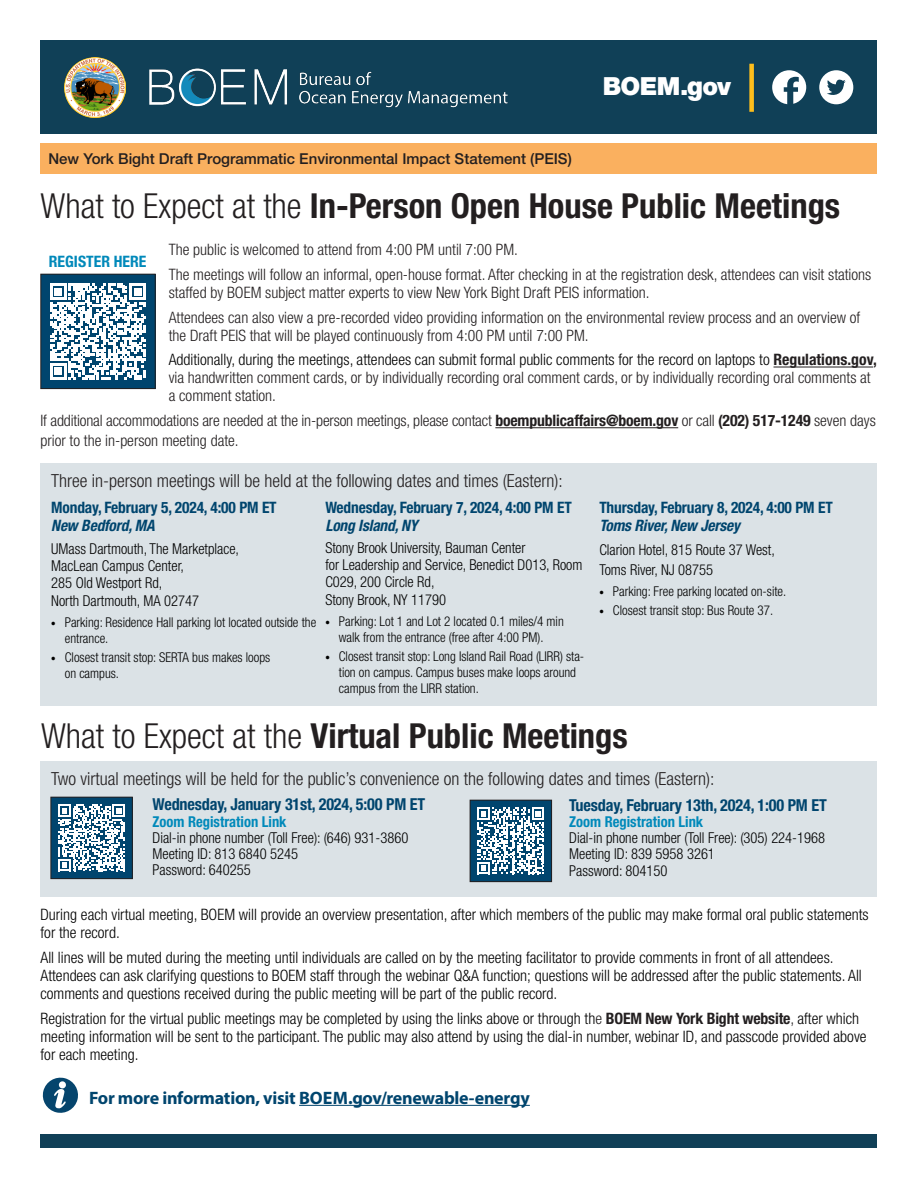
<style>
.page{position:relative;width:918px;height:1188px;background:#fff}
.page>*{position:absolute;margin:0;border:0;box-sizing:border-box;transform-origin:0 0}
.t1{font:700 condensed 34.5px "Helvetica Neue LT Std";color:#231f20}
.t2{font:900 25.05px "Helvetica Neue LT Std";letter-spacing:-.03em;color:#fff}
.t3{font:300 condensed 18px "Helvetica Neue LT Std";color:#231f20}
.t4{font:700 18px "Myriad Pro";letter-spacing:-.015em;color:#00456e}
.t5{font:700 condensed 16.5px "Helvetica Neue LT Std";letter-spacing:-.01em;color:#00456e}
.t6{font:300 condensed 15.75px/18px "Helvetica Neue LT Std";color:#231f20}
.t7{font:300 condensed 15.75px/18px "Helvetica Neue LT Std";color:#000}
.t8{font:700 condensed 15.75px/18.8px "Helvetica Neue LT Std";letter-spacing:-.01em;color:#00456e}
.t9{font:700 condensed 15.75px "Helvetica Neue LT Std";color:#0089ba}
.t10{font:300 condensed 15px/16.2px "Helvetica Neue LT Std";color:#000}
.t11{font:500 15px "Helvetica Neue LT Std";color:#231f20}
.t12{font:300 condensed 13.5px/15.8px "Helvetica Neue LT Std";color:#000}
.s1{font-size:27.75px}
.s2{font-weight:300}
.s3{color:#000}
.s4{font-weight:700}
.s5{font-style:italic}
.s6{font-family:"Myriad Pro";font-weight:700;font-stretch:normal}
.s7{font-weight:700;color:#0089ba}
.s8{color:#231f20}
.s9{font-weight:700;color:#231f20}
</style>
<div class="page">
<div style="left:40px;top:40px;width:838px;height:94px;background:#104057"></div>
<svg style="left:42px;top:1077px;width:36px;height:36px"></svg>
<div style="left:40px;top:1134px;width:838px;height:14px;background:#104057"></div>
<img style="left:64px;top:57px;width:61px;height:61px">
<img style="left:149px;top:68px;width:359px;height:40px">
<div style="left:749px;top:64px;width:5px;height:48px;background:#fdbe1c"></div>
<svg style="left:772px;top:70px;width:34px;height:35px"></svg>
<svg style="left:819px;top:70px;width:34px;height:34px"></svg>
<hr style="left:299px;top:1105px;width:231px;height:1px;background:#00456e">
<div style="left:40px;top:143px;width:838px;height:31px;background:#fab05f"></div>
<hr style="left:774px;top:367px;width:99px;height:1px;background:#231f20">
<hr style="left:495px;top:427px;width:183px;height:1px;background:#231f20">
<div style="left:41px;top:274px;width:114px;height:115px;background:#00456e"></div>
<svg style="left:50px;top:284px;width:96px;height:96px"></svg>
<div style="left:41px;top:274px;width:115px;height:115px;border:1px solid #231f20"></div>
<div style="left:40px;top:463px;width:838px;height:243px;background:#dbe2e6"></div>
<div style="left:40px;top:761px;width:838px;height:135px;background:#dbe2e6"></div>
<div style="left:51px;top:797px;width:81px;height:82px;background:#00456e"></div>
<svg style="left:58px;top:804px;width:67px;height:67px"></svg>
<div style="left:51px;top:797px;width:82px;height:82px;border:1px solid #231f20"></div>
<div style="left:470px;top:800px;width:82px;height:82px;background:#00456e"></div>
<svg style="left:477px;top:807px;width:67px;height:67px"></svg>
<div style="left:470px;top:800px;width:82px;height:82px;border:1px solid #231f20"></div>
<h2 class="t2" style="left:603px;top:71px;width:130px">BOEM.<span class="s1">g</span>ov</h2>
<p class="t11" style="left:48px;top:150px;width:525px">New York Bight Draft Programmatic Environmental Impact Statement (PEIS)</p>
<h1 class="t1" style="left:40px;top:185px;width:801px"><span class="s2">What to Expect at the</span> In-Person Open House Public Meetings</h1>
<p class="t9" style="left:49px;top:252px;width:99px">REGISTER HERE</p>
<p class="t6" style="left:169px;top:240px;width:351px">The public is welcomed to attend from 4:00 PM until 7:00 PM.</p>
<p class="t6" style="left:169px;top:265px;width:704px">The meetings will follow an informal, open-house format. After checking in at the registration desk, attendees can visit stations staffed by BOEM subject matter experts to view New York Bight Draft PEIS information.</p>
<p class="t6" style="left:169px;top:308px;width:693px">Attendees can also view a pre-recorded video providing information on the environmental review process and an overview of the Draft PEIS that will be played continuously from 4:00 PM until 7:00 PM.</p>
<p class="t6" style="left:169px;top:351px;width:710px"><span class="s3">Additionally, during the meetings, attendees can submit formal public comments for the record on laptops to</span> <span class="s4">Regulations.gov, </span>via handwritten comment cards, or by individually recording oral comment cards, or by individually recording oral comments at a comment station.</p>
<p class="t6" style="left:40px;top:411px;width:837px;line-height:19.8px">If additional accommodations are needed at the in-person meetings, please contact <span class="s4">boempublicaffairs@boem.gov</span> or call <span class="s4">(202) 517-1249</span> seven days prior to the in-person meeting date.</p>
<p class="t3" style="left:51px;top:470px;width:513px">Three in-person meetings will be held at the following dates and times (Eastern):</p>
<p class="t8" style="left:51px;top:497px;width:227px">Monday, February 5, 2024, 4:00 PM ET<br><span class="s5">New Bedford, MA</span></p>
<p class="t10" style="left:51px;top:539px;width:189px;line-height:17.5px">UMass Dartmouth, The Marketplace,<br>MacLean Campus Center,<br>285 Old Westport Rd,<br>North Dartmouth, MA 02747</p>
<p class="t12" style="left:65px;top:614px;width:253px;text-indent:-14px"><span class="s6">•</span> Parking: Residence Hall parking lot located outside the entrance.</p>
<p class="t12" style="left:65px;top:649px;width:207px;text-indent:-14px"><span class="s6">•</span> Closest transit stop: SERTA bus makes loops on campus.</p>
<p class="t8" style="left:325px;top:497px;width:248px">Wednesday, February 7, 2024, 4:00 PM ET<br><span class="s5">Long Island, NY</span></p>
<p class="t10" style="left:325px;top:539px;width:259px;line-height:17.4px">Stony Brook University, Bauman Center<br>for Leadership and Service, Benedict D013, Room<br>C029, 200 Circle Rd,<br>Stony Brook, NY 11790</p>
<p class="t12" style="left:325px;top:614px;width:240px;text-align:center"><span class="s6">•</span> Parking: Lot 1 and Lot 2 located 0.1 miles/4 min walk from the entrance (free after 4:00 PM).</p>
<p class="t12" style="left:339px;top:648px;width:247px;line-height:16.2px;text-indent:-14px"><span class="s6">•</span> Closest transit stop: Long Island Rail Road (LIRR) sta&shy;tion on campus. Campus buses make loops around campus from the LIRR station.</p>
<p class="t8" style="left:599px;top:497px;width:235px">Thursday, February 8, 2024, 4:00 PM ET<br><span class="s5">Toms River, New Jersey</span></p>
<p class="t10" style="left:599px;top:540px;width:177px;line-height:19.5px">Clarion Hotel, 815 Route 37 West,<br>Toms River, NJ 08755</p>
<p class="t12" style="left:599px;top:583px;width:188px"><span class="s6">•</span> Parking: Free parking located on-site.</p>
<p class="t12" style="left:599px;top:603px;width:175px"><span class="s6">•</span> Closest transit stop: Bus Route 37.</p>
<h1 class="t1" style="left:41px;top:715px;width:588px"><span class="s2">What to Expect at the</span> Virtual Public Meetings</h1>
<p class="t3" style="left:51px;top:768px;width:665px">Two virtual meetings will be held for the public’s convenience on the following dates and times (Eastern):</p>
<p class="t5" style="left:153px;top:794px;width:274px">Wednesday, January 31st, 2024, 5:00 PM ET</p>
<p class="t10" style="left:153px;top:813px;width:257px"><span class="s7">Zoom Registration Link<br></span>Dial-in phone number (Toll Free): (646) 931-3860<br>Meeting ID: 813 6840 5245<br>Password: 640255</p>
<p class="t5" style="left:569px;top:795px;width:259px">Tuesday, February 13th, 2024, 1:00 PM ET</p>
<p class="t10" style="left:569px;top:814px;width:257px"><span class="s7">Zoom Registration Link<br></span>Dial-in phone number (Toll Free): (305) 224-1968<br>Meeting ID: 839 5958 3261<br>Password: 804150</p>
<p class="t7" style="left:40px;top:905px;width:830px">During each virtual meeting, BOEM will provide an overview presentation, after which members of the public may make formal oral public statements for the record.</p>
<p class="t7" style="left:40px;top:948px;width:823px">All lines will be muted during the meeting until individuals are called on by the meeting facilitator to provide comments in front of all attendees.<br>Attendees can ask clarifying questions to BOEM staff through the webinar Q&amp;A function; questions will be addressed after the public statements. All comments and questions received during the public meeting will be part of the public record.</p>
<p class="t7" style="left:40px;top:1009px;width:828px">Registration for the virtual public meetings may be completed by using the links above or through th<span class="s8">e</span> <span class="s9">BOEM New York Bight website</span><span class="s8">,</span> after which meeting information will be sent to the participant. The public may also attend by using the dial-in number, webinar ID, and passcode provided above for each meeting.</p>
<p class="t4" style="left:89px;top:1086px;width:442px">For more information, visit BOEM.gov/renewable-energy</p>
</div>
